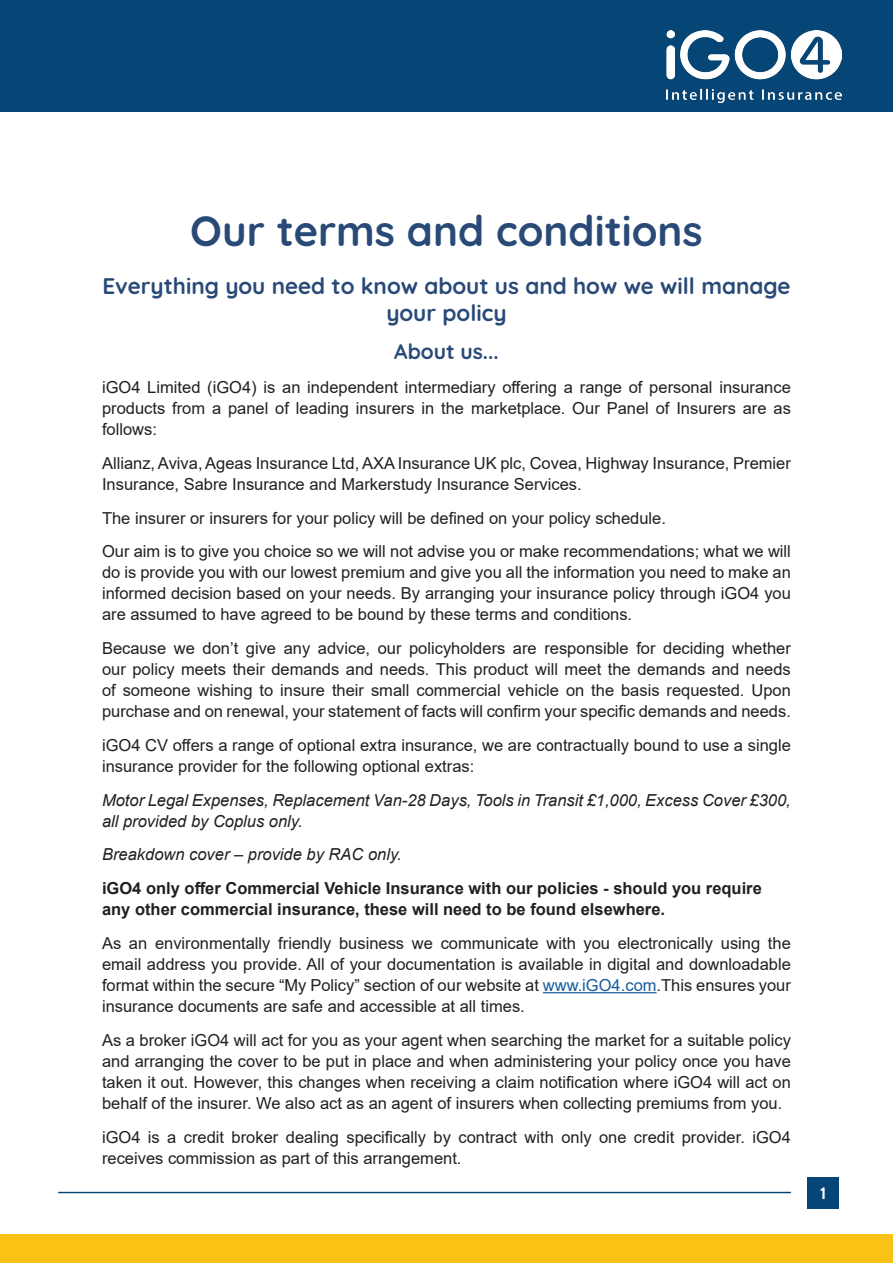
<style>
.page{position:relative;width:893px;height:1263px;background:#fff}
.page>*{position:absolute;margin:0;border:0;box-sizing:border-box;transform-origin:0 0}
.t1{font:700 42px "Quicksand";color:#294a77}
.Header_1{font:700 22.5px/27px "Quicksand";color:#294a77;text-align:center}
.Header_1-2{font:700 21px "Quicksand";color:#294a77}
.t2{font:16.5px/21px "Arial";color:#231f20;text-align:justify}
.t3{font:italic 16.5px/21px "Arial";color:#231f20}
.t4{font:700 16.5px/21px "Arial";color:#231f20}
.t5{font:700 16.5px "Brandon Text";color:#fff}
.s1{color:#175d9e}
</style>
<div class="page">
<div style="left:0;top:0;width:893px;height:112px;background:#054676"></div>
<img style="left:666px;top:30px;width:175px;height:72px">
<div style="left:0;top:1234px;width:893px;height:29px;background:#fac214"></div>
<div style="left:807px;top:1177px;width:32px;height:32px;background:#054676"></div>
<hr style="left:58px;top:1192px;width:733px;height:1px;background:#054676">
<hr style="left:543px;top:992px;width:114px;height:1px;background:#175d9e">
<p class="t1" style="left:190px;top:196px;width:514px">Our terms and conditions</p>
<p class="Header_1" style="left:103px;top:271px;width:689px">Everything you need to know about us and how we will manage your policy</p>
<p class="Header_1-2" style="left:394px;top:334px;width:106px">About us...</p>
<p class="t2" style="left:102px;top:377px;width:690px">iGO4 Limited (iGO4) is an independent intermediary offering a range of personal insurance products from a panel of leading insurers in the marketplace. Our Panel of Insurers are as follows:</p>
<p class="t2" style="left:102px;top:452px;width:690px">Allianz, Aviva, Ageas Insurance Ltd, AXA Insurance UK plc, Covea, Highway Insurance, Premier<br>Insurance, Sabre Insurance and Markerstudy Insurance Services.</p>
<p class="t2" style="left:102px;top:507px;width:565px">The insurer or insurers for your policy will be defined on your policy schedule.</p>
<p class="t2" style="left:102px;top:541px;width:690px">Our aim is to give you choice so we will not advise you or make recommendations; what we will do is provide you with our lowest premium and give you all the information you need to make an informed decision based on your needs. By arranging your insurance policy through iGO4 you are assumed to have agreed to be bound by these terms and conditions.</p>
<p class="t2" style="left:102px;top:638px;width:690px">Because we don’t give any advice, our policyholders are responsible for deciding whether our policy meets their demands and needs. This product will meet the demands and needs of someone wishing to insure their small commercial vehicle on the basis requested. Upon purchase and on renewal, your statement of facts will confirm your specific demands and needs.</p>
<p class="t2" style="left:102px;top:734px;width:690px">iGO4 CV offers a range of optional extra insurance, we are contractually bound to use a single insurance provider for the following optional extras:</p>
<p class="t3" style="left:102px;top:790px;width:690px">Motor Legal Expenses, Replacement Van-28 Days, Tools in Transit £1,000, Excess Cover £300, all provided by Coplus only.</p>
<p class="t3" style="left:102px;top:844px;width:301px">Breakdown cover – provide by RAC only.</p>
<p class="t4" style="left:102px;top:878px;width:661px">iGO4 only offer Commercial Vehicle Insurance with our policies - should you require any other commercial insurance, these will need to be found elsewhere.</p>
<p class="t2" style="left:102px;top:932px;width:690px">As an environmentally friendly business we communicate with you electronically using the email address you provide. All of your documentation is available in digital and downloadable format within the secure “My Policy” section of our website at <span class="s1">www.iGO4.com</span>.This ensures your insurance documents are safe and accessible at all times.</p>
<p class="t2" style="left:102px;top:1029px;width:690px">As a broker iGO4 will act for you as your agent when searching the market for a suitable policy and arranging the cover to be put in place and when administering your policy once you have taken it out. However, this changes when receiving a claim notification where iGO4 will act on behalf of the insurer. We also act as an agent of insurers when collecting premiums from you.</p>
<p class="t2" style="left:102px;top:1126px;width:690px">iGO4 is a credit broker dealing specifically by contract with only one credit provider. iGO4 receives commission as part of this arrangement.</p>
<p class="t5" style="left:820px;top:1182px;width:8px">1</p>
</div>
